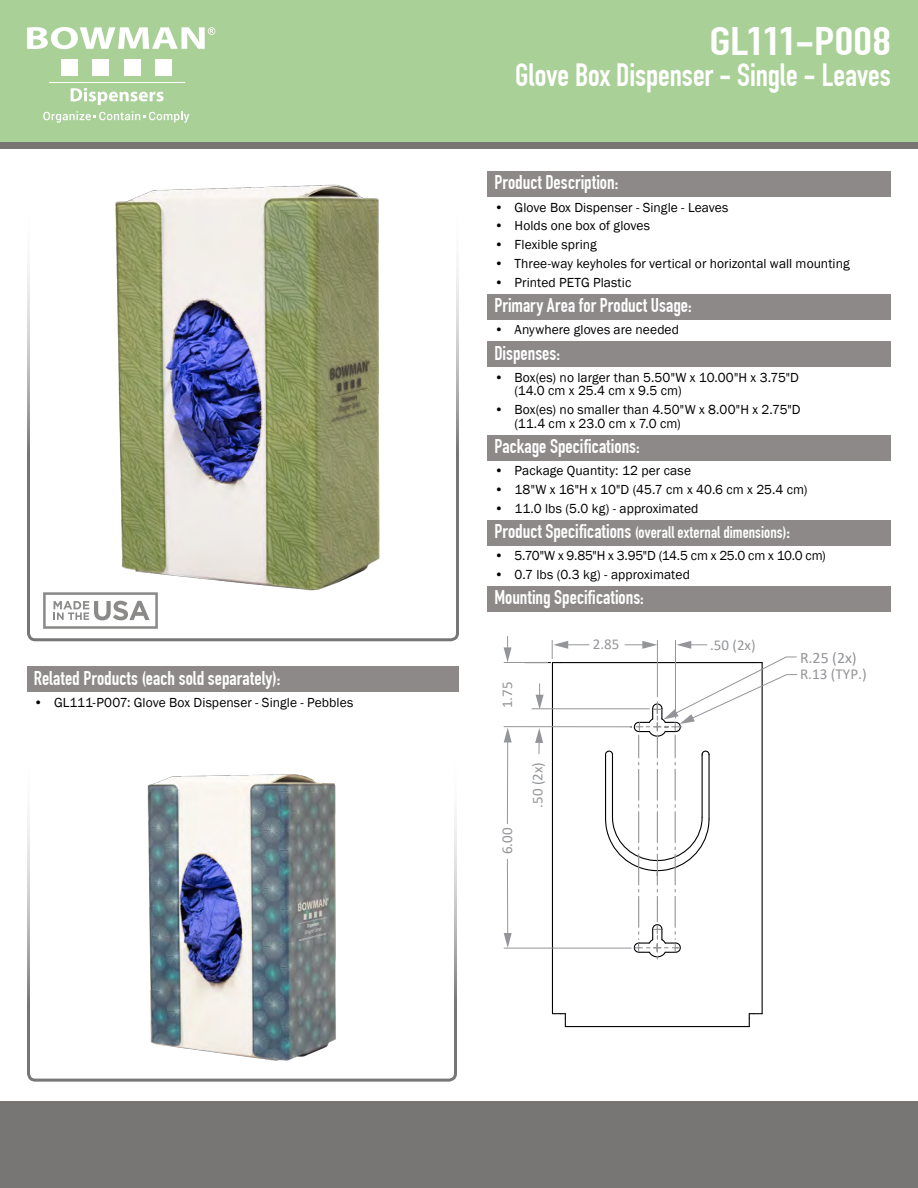
<style>
.page{position:relative;width:918px;height:1188px;background:#fff}
.page>*{position:absolute;margin:0;border:0;box-sizing:border-box;transform-origin:0 0}
.t1{font:700 39px "DIN Condensed";letter-spacing:-.01em;color:#fff;scale:1.28 1}
.t2{font:700 31.5px "DIN Condensed";color:#fff}
.t3{font:700 19.5px "DIN Condensed";color:#fff}
.t4{font:700 16.5px "DIN Condensed";letter-spacing:.005em;color:#fff}
.t5{font:15.9px "Calibri";color:#939598}
.t6{font:15.15px "Calibri";color:#939598}
.t7{font:15px "Calibri";color:#939598}
.t8{font:13.5px/13.5px "Franklin Gothic";letter-spacing:.005em;color:#000}
.t9{font:13.5px "Franklin Gothic";letter-spacing:-.015em;color:#000}
.s1{font-size:19.5px}
</style>
<div class="page">
<div style="left:0;top:1101px;width:918px;height:87px;background:#787675"></div>
<div style="left:0;top:0;width:918px;height:148px;background:#787675"></div>
<div style="left:27px;top:743px;width:430px;height:339px;border:3px solid #777575;border-radius:7px"></div>
<div style="left:27px;top:192px;width:432px;height:449px;border:3px solid #777575;border-radius:7px"></div>
<div style="left:0;top:0;width:918px;height:142px;background:#a9d097"></div>
<svg style="left:27px;top:27px;width:188px;height:22px"></svg>
<div style="left:61px;top:60px;width:17px;height:16px;background:#fff"></div>
<div style="left:92px;top:60px;width:17px;height:16px;background:#fff"></div>
<div style="left:124px;top:60px;width:17px;height:16px;background:#fff"></div>
<div style="left:155px;top:60px;width:17px;height:16px;background:#fff"></div>
<hr style="left:49px;top:82px;width:135px;height:1px;background:#fff">
<svg style="left:71px;top:88px;width:93px;height:17px"></svg>
<svg style="left:43px;top:111px;width:146px;height:12px"></svg>
<svg style="left:43px;top:592px;width:115px;height:37px"></svg>
<hr style="left:507px;top:859px;width:1px;height:77px;background:#939598">
<svg style="left:504px;top:933px;width:8px;height:15px"></svg>
<svg style="left:504px;top:637px;width:8px;height:25px"></svg>
<hr style="left:507px;top:740px;width:1px;height:84px;background:#939598">
<svg style="left:504px;top:728px;width:8px;height:14px"></svg>
<hr style="left:504px;top:948px;width:127px;height:1px;background:#939598">
<hr style="left:504px;top:662px;width:44px;height:1px;background:#939598">
<hr style="left:504px;top:726px;width:127px;height:1px;background:#939598">
<svg style="left:525px;top:640px;width:273px;height:388px"></svg>
<div style="left:488px;top:171px;width:403px;height:26px;background:#8d8989"></div>
<div style="left:488px;top:294px;width:403px;height:26px;background:#8d8989"></div>
<div style="left:488px;top:341px;width:403px;height:26px;background:#8d8989"></div>
<div style="left:488px;top:435px;width:403px;height:25px;background:#8d8989"></div>
<div style="left:488px;top:520px;width:403px;height:26px;background:#8d8989"></div>
<div style="left:488px;top:586px;width:403px;height:26px;background:#8d8989"></div>
<div style="left:27px;top:666px;width:432px;height:26px;background:#8d8989"></div>
<img style="left:75px;top:184px;width:339px;height:441px">
<img style="left:147px;top:774px;width:189px;height:287px">
<h3 class="t3" style="left:34px;top:666px;width:248px">Related Products (each sold separately):</h3>
<p class="t8" style="left:34px;top:696px;width:321px">• GL111-P007: Glove Box Dispenser - Single - Pebbles</p>
<h1 class="t1" style="left:709px;top:18px;width:143px">GL111-P008</h1>
<h2 class="t2" style="left:515px;top:57px;width:377px">Glove Box Dispenser - Single - Leaves</h2>
<h3 class="t3" style="left:494px;top:171px;width:125px">Product Description:</h3>
<p class="t8" style="left:494px;top:201px;width:236px">• Glove Box Dispenser - Single - Leaves</p>
<p class="t8" style="left:494px;top:219px;width:157px">• Holds one box of gloves</p>
<p class="t8" style="left:494px;top:238px;width:104px">• Flexible spring</p>
<p class="t8" style="left:494px;top:257px;width:357px">• Three-way keyholes for vertical or horizontal wall mounting</p>
<p class="t8" style="left:494px;top:276px;width:139px">• Printed PETG Plastic</p>
<h3 class="t3" style="left:494px;top:294px;width:199px">Primary Area for Product Usage:</h3>
<p class="t8" style="left:494px;top:323px;width:186px">• Anywhere gloves are needed</p>
<h3 class="t3" style="left:494px;top:341px;width:67px">Dispenses:</h3>
<p class="t8" style="left:515px;top:371px;width:286px;text-indent:-20px">• Box(es) no larger than 5.50"W x 10.00"H x 3.75"D (14.0 cm x 25.4 cm x 9.5 cm)</p>
<p class="t8" style="left:515px;top:403px;width:287px;text-indent:-20px">• Box(es) no smaller than 4.50"W x 8.00"H x 2.75"D (11.4 cm x 23.0 cm x 7.0 cm)</p>
<h3 class="t3" style="left:494px;top:434px;width:147px">Package Specifications:</h3>
<p class="t8" style="left:494px;top:464px;width:198px">• Package Quantity: 12 per case</p>
<p class="t8" style="left:494px;top:483px;width:315px">• 18"W x 16"H x 10"D (45.7 cm x 40.6 cm x 25.4 cm)</p>
<p class="t8" style="left:494px;top:502px;width:206px">• 11.0 lbs (5.0 kg) - approximated</p>
<p class="t4" style="left:494px;top:522px;width:297px"><span class="s1">Product Specifications</span> (overall external dimensions)<span class="s1">:</span></p>
<p class="t9" style="left:494px;top:547px;width:333px">• 5.70"W x 9.85"H x 3.95"D (14.5 cm x 25.0 cm x 10.0 cm)</p>
<p class="t8" style="left:494px;top:568px;width:197px">• 0.7 lbs (0.3 kg) - approximated</p>
<h3 class="t3" style="left:494px;top:586px;width:151px">Mounting Specifications:</h3>
<p class="t7" style="left:497px;top:708px;width:28px;rotate:-90deg">1.75</p>
<p class="t7" style="left:497px;top:854px;width:28px;rotate:-90deg">6.00</p>
<p class="t7" style="left:527px;top:808px;width:47px;rotate:-90deg">.50 (2x)</p>
<p class="t7" style="left:593px;top:634px;width:28px">2.85</p>
<p class="t7" style="left:710px;top:635px;width:47px">.50 (2x)</p>
<p class="t5" style="left:800px;top:646px;width:58px">R.25 (2x)</p>
<p class="t6" style="left:800px;top:663px;width:68px">R.13 (TYP.)</p>
</div>
